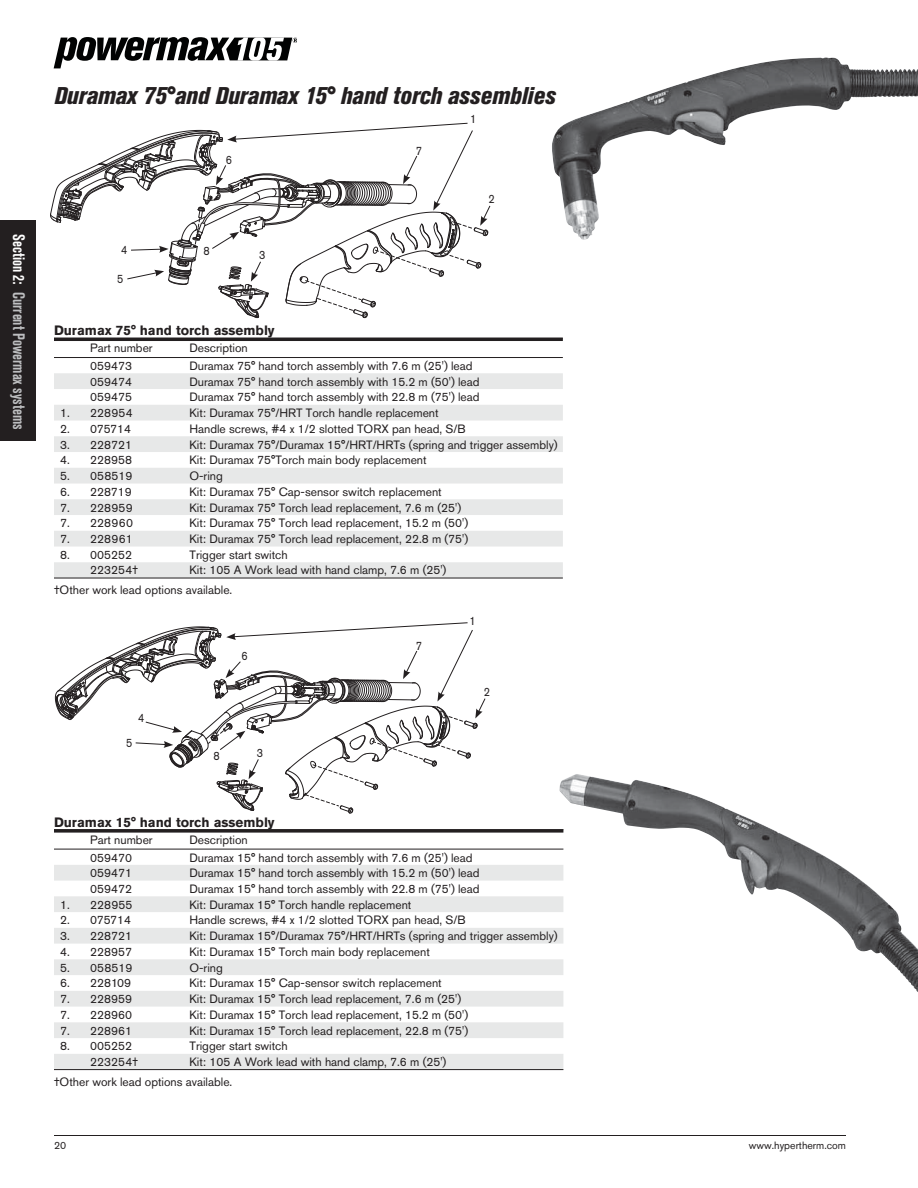
<style>
.page{position:relative;width:918px;height:1188px;background:#fff}
.page>*{position:absolute;margin:0;border:0;box-sizing:border-box;transform-origin:0 0}
.t1{font:italic 800 condensed 24px "Akzidenz Grotesk Pro";color:#231f20}
.t2{font:700 condensed 16.5px "Akzidenz Grotesk Pro";color:#bdbec0;scale:.9 1}
.t3{font:700 13.5px "Akzidenz Grotesk Pro";color:#231f20}
.t4{font:12px/20.1px "Akzidenz Grotesk Pro";color:#231f20}
.t5{font:12px "Akzidenz Grotesk Pro";color:#231f20;scale:.9 1}
.t6{font:10.5px "Akzidenz Grotesk Pro";color:#231f20}
.s1{color:#fff}
</style>
<div class="page">
<hr style="left:54px;top:1135px;width:792px;height:1px;background:#231f20">
<div style="left:0;top:221px;width:36px;height:220px;background:#231f20"></div>
<svg style="left:54px;top:37px;width:243px;height:31px"></svg>
<img style="left:552px;top:58px;width:339px;height:181px">
<img style="left:559px;top:774px;width:359px;height:218px">
<svg style="left:54px;top:373px;width:509px;height:205px;fill:#e7e8e8"></svg>
<hr style="left:54px;top:357px;width:509px;height:1px;background:#231f20">
<hr style="left:54px;top:578px;width:509px;height:1px;background:#231f20">
<hr style="left:54px;top:338px;width:509px;height:3px;background:#231f20">
<svg style="left:54px;top:865px;width:509px;height:204px;fill:#e7e8e8"></svg>
<hr style="left:54px;top:829px;width:509px;height:1px;background:#231f20">
<hr style="left:54px;top:849px;width:509px;height:1px;background:#231f20">
<hr style="left:54px;top:1069px;width:509px;height:1px;background:#231f20">
<hr style="left:54px;top:830px;width:509px;height:3px;background:#231f20">
<svg style="left:50px;top:122px;width:441px;height:196px"></svg>
<svg style="left:55px;top:622px;width:431px;height:192px"></svg>
<h2 class="t2" style="left:25px;top:234px;width:219px;rotate:90deg"><span class="s1">Section 2:</span> Current Powermax systems</h2>
<h1 class="t1" style="left:54px;top:81px;width:503px">Duramax 75°and Duramax 15° hand torch assemblies</h1>
<p class="t5" style="left:121px;top:246px;width:8px">4</p>
<p class="t5" style="left:117px;top:275px;width:8px">5</p>
<p class="t5" style="left:226px;top:156px;width:8px">6</p>
<p class="t5" style="left:204px;top:247px;width:8px">8</p>
<p class="t5" style="left:259px;top:251px;width:8px">3</p>
<p class="t5" style="left:416px;top:146px;width:8px">7</p>
<p class="t5" style="left:470px;top:115px;width:8px">1</p>
<p class="t5" style="left:489px;top:195px;width:8px">2</p>
<p class="t3" style="left:54px;top:325px;width:222px">Duramax 75° hand torch assembly</p>
<p class="t4" style="left:90px;top:339px;width:64px">Part number</p>
<p class="t4" style="left:189px;top:339px;width:60px">Description</p>
<p class="t4" style="left:90px;top:357px;width:43px">059473</p>
<p class="t4" style="left:189px;top:357px;width:285px">Duramax 75° hand torch assembly with 7.6 m (25') lead</p>
<p class="t4" style="left:90px;top:373px;width:43px">059474</p>
<p class="t4" style="left:189px;top:373px;width:292px">Duramax 75° hand torch assembly with 15.2 m (50') lead</p>
<p class="t4" style="left:90px;top:388px;width:43px">059475</p>
<p class="t4" style="left:189px;top:388px;width:292px">Duramax 75° hand torch assembly with 22.8 m (75') lead</p>
<p class="t4" style="left:60px;top:404px;width:74px">1. 228954</p>
<p class="t4" style="left:189px;top:404px;width:251px">Kit: Duramax 75°/HRT Torch handle replacement</p>
<p class="t4" style="left:60px;top:420px;width:73px">2. 075714</p>
<p class="t4" style="left:189px;top:420px;width:278px">Handle screws, #4 x 1/2 slotted TORX pan head, S/B</p>
<p class="t4" style="left:60px;top:436px;width:74px">3. 228721</p>
<p class="t4" style="left:189px;top:436px;width:370px">Kit: Duramax 75°/Duramax 15°/HRT/HRTs (spring and trigger assembly)</p>
<p class="t4" style="left:60px;top:451px;width:74px">4. 228958</p>
<p class="t4" style="left:189px;top:451px;width:239px">Kit: Duramax 75°Torch main body replacement</p>
<p class="t4" style="left:60px;top:467px;width:74px">5. 058519</p>
<p class="t4" style="left:189px;top:467px;width:35px">O-ring</p>
<p class="t4" style="left:60px;top:483px;width:73px">6. 228719</p>
<p class="t4" style="left:189px;top:483px;width:254px">Kit: Duramax 75° Cap-sensor switch replacement</p>
<p class="t4" style="left:60px;top:499px;width:74px">7. 228959</p>
<p class="t4" style="left:189px;top:499px;width:273px">Kit: Duramax 75° Torch lead replacement, 7.6 m (25')</p>
<p class="t4" style="left:60px;top:514px;width:74px">7. 228960</p>
<p class="t4" style="left:189px;top:514px;width:280px">Kit: Duramax 75° Torch lead replacement, 15.2 m (50')</p>
<p class="t4" style="left:60px;top:530px;width:74px">7. 228961</p>
<p class="t4" style="left:189px;top:530px;width:280px">Kit: Duramax 75° Torch lead replacement, 22.8 m (75')</p>
<p class="t4" style="left:60px;top:546px;width:74px">8. 005252</p>
<p class="t4" style="left:190px;top:546px;width:100px">Trigger start switch</p>
<p class="t4" style="left:90px;top:561px;width:49px">223254†</p>
<p class="t4" style="left:54px;top:561px;width:394px;text-indent:135px">Kit: 105 A Work lead with hand clamp, 7.6 m (25') †Other work lead options available.</p>
<p class="t5" style="left:138px;top:713px;width:8px">4</p>
<p class="t5" style="left:126px;top:739px;width:8px">5</p>
<p class="t5" style="left:241px;top:651px;width:8px">6</p>
<p class="t5" style="left:213px;top:752px;width:8px">8</p>
<p class="t5" style="left:257px;top:748px;width:8px">3</p>
<p class="t5" style="left:416px;top:641px;width:8px">7</p>
<p class="t5" style="left:469px;top:616px;width:8px">1</p>
<p class="t5" style="left:484px;top:687px;width:8px">2</p>
<p class="t3" style="left:54px;top:817px;width:222px">Duramax 15° hand torch assembly</p>
<p class="t4" style="left:90px;top:831px;width:64px">Part number</p>
<p class="t4" style="left:189px;top:831px;width:60px">Description</p>
<p class="t4" style="left:90px;top:849px;width:43px">059470</p>
<p class="t4" style="left:189px;top:849px;width:285px">Duramax 15° hand torch assembly with 7.6 m (25') lead</p>
<p class="t4" style="left:90px;top:864px;width:43px">059471</p>
<p class="t4" style="left:189px;top:864px;width:292px">Duramax 15° hand torch assembly with 15.2 m (50') lead</p>
<p class="t4" style="left:90px;top:880px;width:43px">059472</p>
<p class="t4" style="left:189px;top:880px;width:292px">Duramax 15° hand torch assembly with 22.8 m (75') lead</p>
<p class="t4" style="left:60px;top:896px;width:74px">1. 228955</p>
<p class="t4" style="left:189px;top:896px;width:224px">Kit: Duramax 15° Torch handle replacement</p>
<p class="t4" style="left:60px;top:911px;width:73px">2. 075714</p>
<p class="t4" style="left:189px;top:911px;width:278px">Handle screws, #4 x 1/2 slotted TORX pan head, S/B</p>
<p class="t4" style="left:60px;top:927px;width:74px">3. 228721</p>
<p class="t4" style="left:189px;top:927px;width:370px">Kit: Duramax 15°/Duramax 75°/HRT/HRTs (spring and trigger assembly)</p>
<p class="t4" style="left:60px;top:943px;width:74px">4. 228957</p>
<p class="t4" style="left:189px;top:943px;width:242px">Kit: Duramax 15° Torch main body replacement</p>
<p class="t4" style="left:60px;top:959px;width:74px">5. 058519</p>
<p class="t4" style="left:189px;top:959px;width:35px">O-ring</p>
<p class="t4" style="left:60px;top:974px;width:73px">6. 228109</p>
<p class="t4" style="left:189px;top:974px;width:254px">Kit: Duramax 15° Cap-sensor switch replacement</p>
<p class="t4" style="left:60px;top:990px;width:74px">7. 228959</p>
<p class="t4" style="left:189px;top:990px;width:273px">Kit: Duramax 15° Torch lead replacement, 7.6 m (25')</p>
<p class="t4" style="left:60px;top:1006px;width:74px">7. 228960</p>
<p class="t4" style="left:189px;top:1006px;width:280px">Kit: Duramax 15° Torch lead replacement, 15.2 m (50')</p>
<p class="t4" style="left:60px;top:1022px;width:74px">7. 228961</p>
<p class="t4" style="left:189px;top:1022px;width:280px">Kit: Duramax 15° Torch lead replacement, 22.8 m (75')</p>
<p class="t4" style="left:60px;top:1037px;width:74px">8. 005252</p>
<p class="t4" style="left:190px;top:1037px;width:100px">Trigger start switch</p>
<p class="t4" style="left:90px;top:1053px;width:49px">223254†</p>
<p class="t4" style="left:54px;top:1053px;width:394px;text-indent:135px">Kit: 105 A Work lead with hand clamp, 7.6 m (25') †Other work lead options available.</p>
<p class="t6" style="left:54px;top:1142px;width:14px">20</p>
<p class="t6" style="left:749px;top:1142px;width:99px">www.hypertherm.com</p>
</div>
